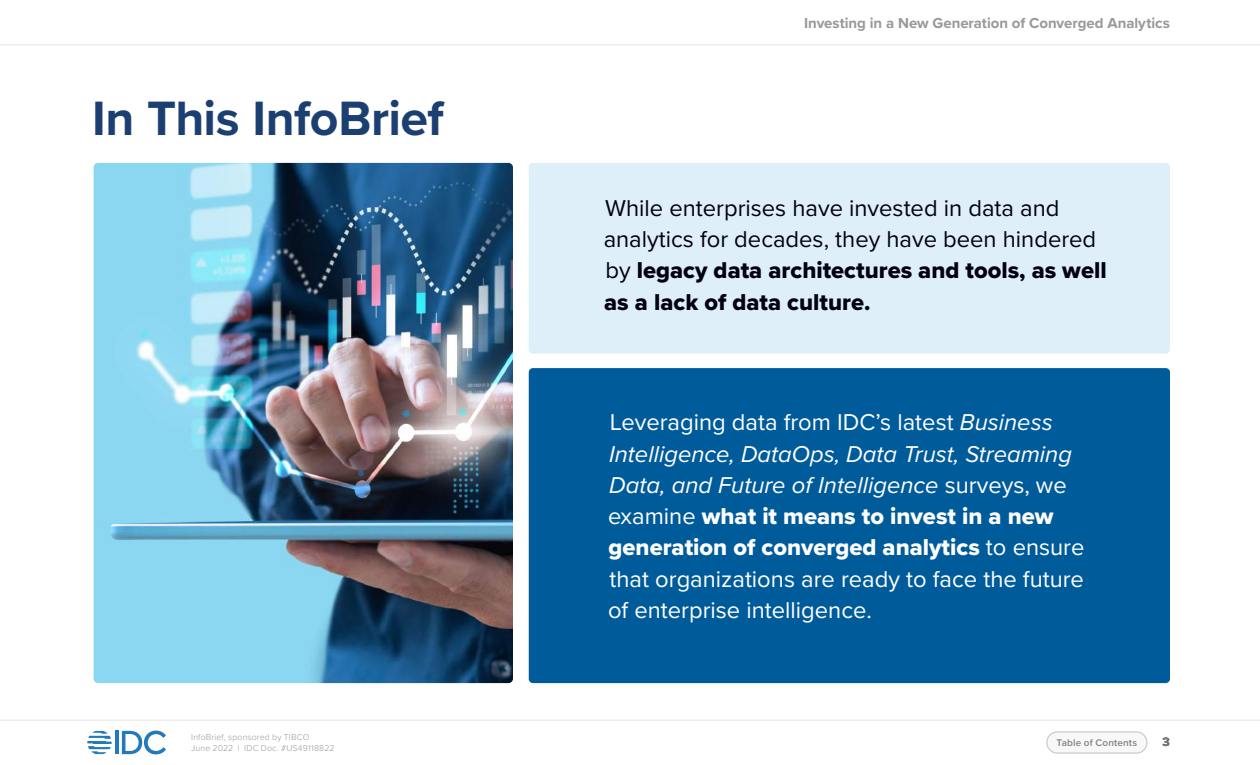
<style>
.page{position:relative;width:1260px;height:765px;background:#fff}
.page>*{position:absolute;margin:0;border:0;box-sizing:border-box;transform-origin:0 0}
.t1{font:700 50px "Proxima Nova";letter-spacing:-.01em;color:#1c3f72}
.t2{font:italic 23.75px/31.2px "Proxima Nova";color:#fff}
.t3{font:23.75px/31.2px "Proxima Nova";color:#01010f}
.t4{font:23.75px/31.2px "Proxima Nova Extrabld";color:#fff}
.t5{font:23.75px/31.2px "Proxima Nova";color:#fff}
.t6{font:23.75px/31.2px "Proxima Nova Extrabld";color:#01010f}
.t7{font:700 15px "Proxima Nova";color:#98989b}
.t8{font:700 12.5px "Proxima Nova";color:#000}
.t9{font:600 10px "Proxima Nova";letter-spacing:.015em;color:#808087}
.t10{font:300 8.75px/11.2px "Proxima Nova";letter-spacing:.02em;color:#98989b}
.s1{font-family:"Proxima Nova"}
.s2{font-style:normal}
</style>
<div class="page">
<hr style="left:0;top:45px;width:1260px;height:1px;background:#e5e5e5">
<hr style="left:0;top:720px;width:1260px;height:1px;background:#e5e5e5">
<div style="left:1047px;top:732px;width:100px;height:21px;background:#f8f8f8;border-radius:11px"></div>
<div style="left:1046px;top:731px;width:102px;height:23px;border:1px solid #ccc;border-radius:11px"></div>
<hr style="left:115px;top:731px;width:4px;height:23px;background:#2279bc">
<svg style="left:122px;top:731px;width:44px;height:23px"></svg>
<svg style="left:87px;top:731px;width:25px;height:23px"></svg>
<div style="left:529px;top:368px;width:641px;height:315px;background:#005b9b;border-radius:4px"></div>
<div style="left:529px;top:163px;width:641px;height:191px;background:#dfeffa;border-radius:5px"></div>
<img style="left:94px;top:163px;width:419px;height:520px">
<h1 class="t1" style="left:92px;top:81px;width:353px">In This InfoBrief</h1>
<p class="t10" style="left:191px;top:731px;width:145px">InfoBrief, sponsored by TIBCO<br>June 2022 | IDC Doc. #US49118822</p>
<p class="t7" style="left:804px;top:12px;width:367px">Investing in a New Generation of Converged Analytics</p>
<p class="t3" style="left:604px;top:191px;width:494px">While enterprises have invested in data and analytics for decades, they have been hindered</p>
<p class="t6" style="left:604px;top:254px;width:504px"><span class="s1">by</span> legacy data architectures and tools, as well as a lack of data culture.</p>
<p class="t2" style="left:609px;top:406px;width:464px"><span class="s2">Leveraging data from IDC’s latest</span> Business<br>Intelligence, DataOps, Data Trust, Streaming<br>Data, and Future of Intelligence <span class="s2">surveys, we</span></p>
<p class="t4" style="left:608px;top:500px;width:478px"><span class="s1">examine</span> what it means to invest in a new generation of converged analytics <span class="s1">to ensure</span></p>
<p class="t5" style="left:608px;top:562px;width:477px">that organizations are ready to face the future of enterprise intelligence.</p>
<p class="t9" style="left:1057px;top:735px;width:82px">Table of Contents</p>
<p class="t8" style="left:1163px;top:733px;width:9px">3</p>
</div>
